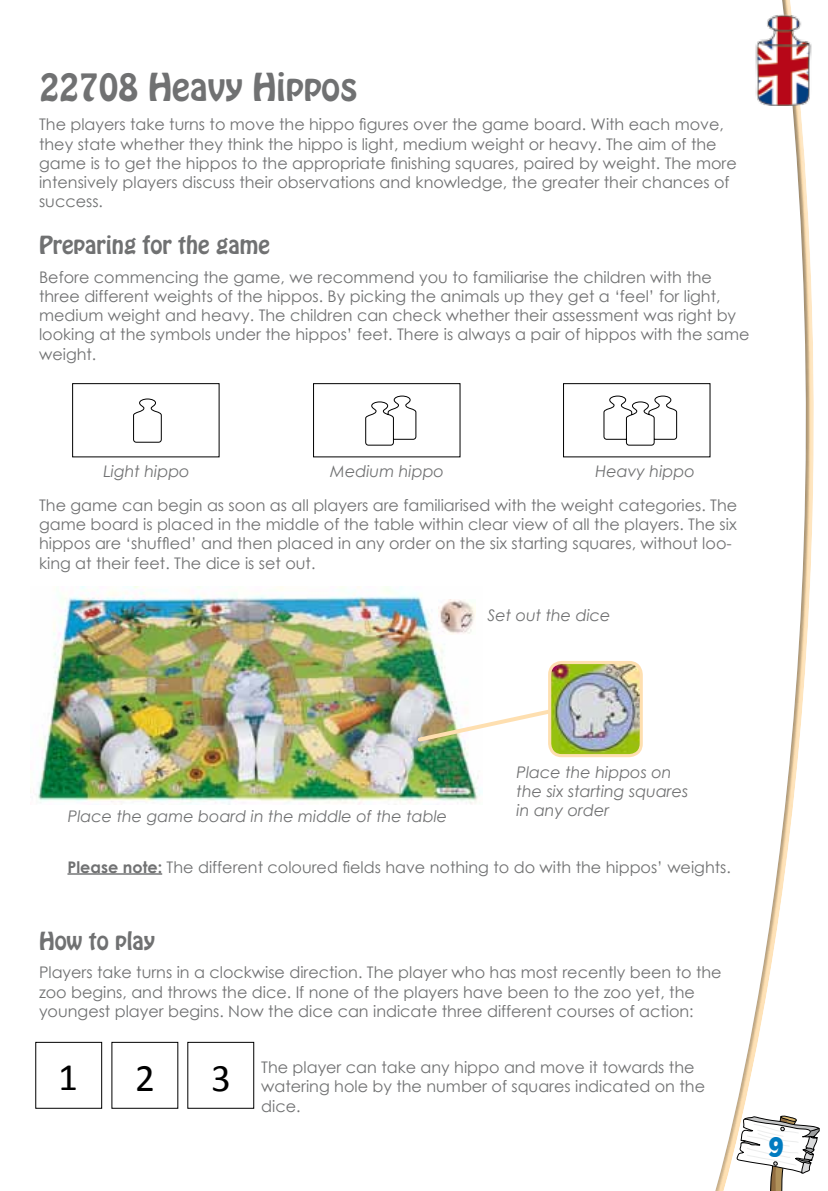
<style>
.page{position:relative;width:828px;height:1191px;background:#fff}
.page>*{position:absolute;margin:0;border:0;box-sizing:border-box;transform-origin:0 0}
.t1{font:39px "Calibri";color:#000}
.t2{font:34px "Hobo Std";color:#707172}
.t3{font:24px "BD Cartoon Shout";color:#007bc0}
.t4{font:22px "Hobo Std";color:#707172}
.t5{font:16px/19.2px "Century Gothic";color:#707172}
.t6{font:italic 16px/19.2px "Century Gothic";color:#707172}
.s1{font-weight:700}
</style>
<div class="page">
<svg style="left:815px;top:1126px;width:5px;height:20px"></svg>
<div style="left:717px;top:0;width:98px;height:1191px;background:#fff;opacity:.75"></div>
<div style="left:707px;top:0;width:102px;height:1191px;background:#000;opacity:.4"></div>
<img style="left:753px;top:14px;width:61px;height:92px">
<hr style="left:67px;top:873px;width:95px;height:1px;background:#707172">
<img style="left:552px;top:665px;width:87px;height:88px">
<div style="left:548px;top:661px;width:95px;height:96px;border:3px solid #fedfb0;border-radius:12px"></div>
<svg style="left:72px;top:383px;width:148px;height:75px"></svg>
<svg style="left:313px;top:383px;width:148px;height:75px"></svg>
<svg style="left:563px;top:383px;width:148px;height:75px"></svg>
<div style="left:36px;top:1042px;width:66px;height:66px;border:1px solid #000"></div>
<img style="left:35px;top:586px;width:447px;height:218px">
<img style="left:438px;top:600px;width:38px;height:35px">
<img style="left:415px;top:707px;width:138px;height:37px">
<h2 class="t2" style="left:40px;top:64px;width:320px">22708 Heavy Hippos</h2>
<p class="t5" style="left:39px;top:115px;width:699px">The players take turns to move the hippo figures over the game board. With each move, they state whether they think the hippo is light, medium weight or heavy. The aim of the game is to get the hippos to the appropriate finishing squares, paired by weight. The more intensively players discuss their observations and knowledge, the greater their chances of success.</p>
<h3 class="t4" style="left:39px;top:230px;width:232px">Preparing for the game</h3>
<p class="t5" style="left:39px;top:267px;width:712px">Before commencing the game, we recommend you to familiarise the children with the three different weights of the hippos. By picking the animals up they get a ‘feel’ for light, medium weight and heavy. The children can check whether their assessment was right by looking at the symbols under the hippos’ feet. There is always a pair of hippos with the same weight.</p>
<p class="t6" style="left:103px;top:461px;width:88px">Light hippo</p>
<p class="t6" style="left:330px;top:461px;width:115px">Medium hippo</p>
<p class="t6" style="left:595px;top:461px;width:101px">Heavy hippo</p>
<p class="t5" style="left:39px;top:495px;width:699px">The game can begin as soon as all players are familiarised with the weight categories. The game board is placed in the middle of the table within clear view of all the players. The six hippos are ‘shuffled’ and then placed in any order on the six starting squares, without loo&shy;king at their feet. The dice is set out.</p>
<p class="t6" style="left:487px;top:605px;width:125px">Set out the dice</p>
<p class="t6" style="left:68px;top:806px;width:381px">Place the game board in the middle of the table</p>
<p class="t6" style="left:516px;top:762px;width:173px">Place the hippos on the six starting squares in any order</p>
<p class="t5" style="left:67px;top:857px;width:665px"><span class="s1">Please note:</span> The different coloured fields have nothing to do with the hippos’ weights.</p>
<h3 class="t4" style="left:39px;top:925px;width:118px">How to play</h3>
<p class="t5" style="left:39px;top:962px;width:684px">Players take turns in a clockwise direction. The player who has most recently been to the zoo begins, and throws the dice. If none of the players have been to the zoo yet, the youngest player begins. Now the dice can indicate three different courses of action:</p>
<h1 class="t1" style="left:58px;top:1052px;width:21px">1</h1>
<h1 class="t1" style="left:135px;top:1053px;width:21px">2</h1>
<h1 class="t1" style="left:211px;top:1053px;width:21px">3</h1>
<p class="t5" style="left:261px;top:1057px;width:445px">The player can take any hippo and move it towards the watering hole by the number of squares indicated on the dice.</p>
<h3 class="t3" style="left:769px;top:1134px;width:16px">9</h3>
</div>
